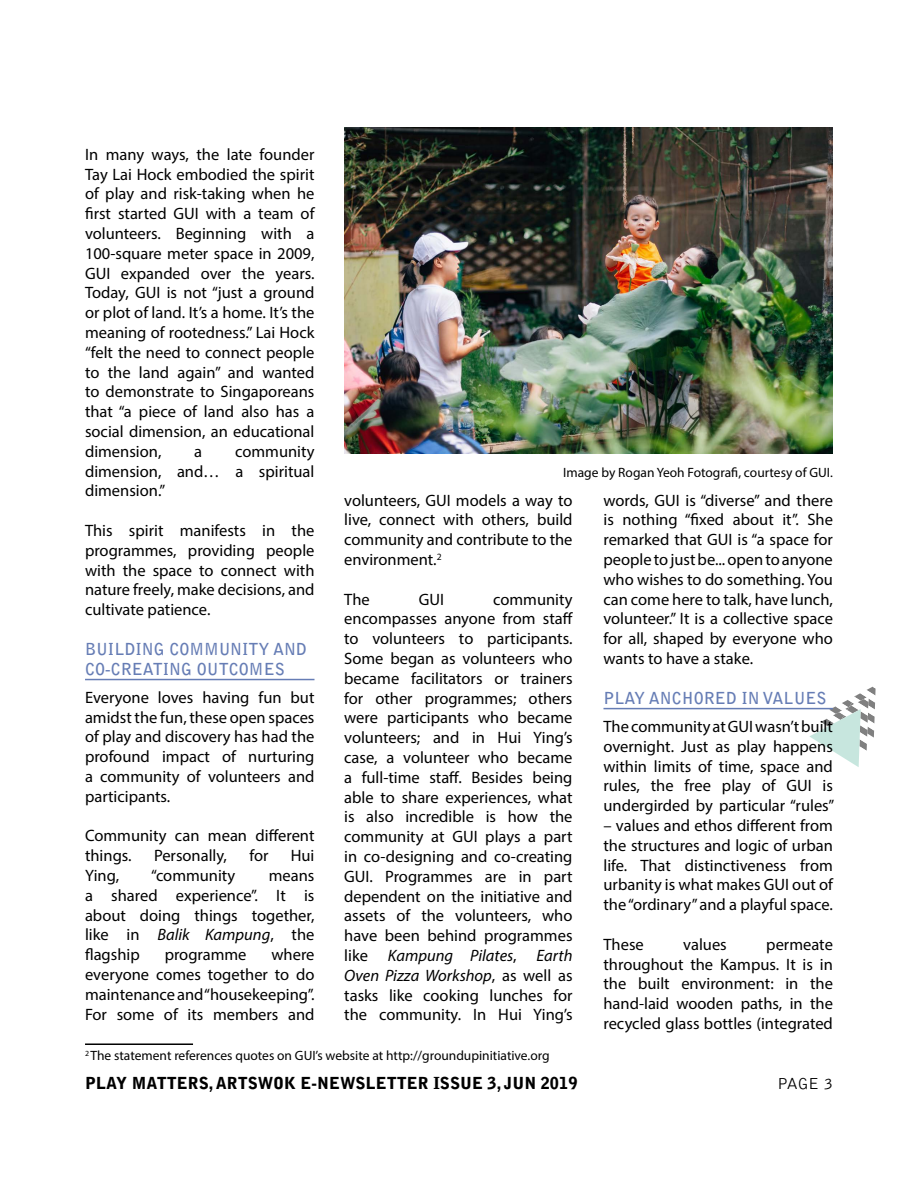
<style>
.page{position:relative;width:918px;height:1188px;background:#fff}
.page>*{position:absolute;margin:0;border:0;box-sizing:border-box;transform-origin:0 0}
.t1{font:16.5px/19.8px "Myriad Pro";color:#000;text-align:justify}
.t2{font:700 16.5px/19.8px "Bell Gothic Std";color:#667db5}
.t3{font:900 16.5px "Bell Gothic Std";color:#000}
.t4{font:300 16.5px "Bell Gothic Std";color:#000}
.t5{font:13.5px "Myriad Pro";color:#000}
.s1{font-style:italic}
</style>
<div class="page">
<svg style="left:809px;top:686px;width:67px;height:81px"></svg>
<hr style="left:85px;top:679px;width:230px;height:1px;background:#667db5">
<hr style="left:85px;top:1043px;width:108px;height:2px;background:#000">
<hr style="left:603px;top:708px;width:230px;height:1px;background:#667db5">
<img style="left:344px;top:128px;width:489px;height:325px">
<p class="t1" style="left:85px;top:144px;width:231px">In many ways, the late founder Tay Lai Hock embodied the spirit of play and risk-taking when he first started GUI with a team of volunteers. Beginning with a 100-square meter space in 2009, GUI expanded over the years.<br>Today, GUI is not “just a ground or plot of land. It’s a home. It’s the meaning of rootedness.” Lai Hock “felt the need to connect people to the land again” and wanted to demonstrate to Singaporeans that “a piece of land also has a social dimension, an educational dimension,</p>
<p class="t1" style="left:85px;top:441px;width:231px;text-indent:150px">community dimension, and… a spiritual dimension.”</p>
<p class="t1" style="left:85px;top:520px;width:231px">This spirit manifests in the programmes, providing people with the space to connect with nature freely, make decisions, and cultivate patience.</p>
<p class="t2" style="left:85px;top:639px;width:223px">BUILDING COMMUNITY AND<br>CO-CREATING OUTCOMES</p>
<p class="t1" style="left:85px;top:687px;width:231px">Everyone loves having fun but amidst the fun, these open spaces of play and discovery has had the profound impact of nurturing a community of volunteers and participants.</p>
<p class="t1" style="left:85px;top:826px;width:231px">Community can mean different things.</p>
<p class="t1" style="left:194px;top:441px;width:9px">a</p>
<p class="t5" style="left:563px;top:464px;width:271px">Image by Rogan Yeoh Fotografi, courtesy of GUI.</p>
<p class="t1" style="left:344px;top:490px;width:230px">volunteers, GUI models a way to live, connect with others, build community and contribute to the environment.<sup>2</sup></p>
<p class="t1" style="left:344px;top:589px;width:27px">The</p>
<p class="t1" style="left:419px;top:589px;width:27px">GUI</p>
<p class="t1" style="left:603px;top:490px;width:231px">words, GUI is “diverse” and there is nothing “fixed about it”. She remarked that GUI is “a space for people to just be... open to anyone who wishes to do something. You can come here to talk, have lunch, volunteer.” It is a collective space for all, shaped by everyone who wants to have a stake.</p>
<p class="t2" style="left:603px;top:688px;width:225px">PLAY ANCHORED IN VALUES</p>
<p class="t1" style="left:603px;top:716px;width:232px">The community at GUI wasn’t built overnight. Just as play happens within limits of time, space and rules, the free play of GUI is undergirded by particular “rules”</p>
<p class="t1" style="left:603px;top:815px;width:231px">– values and ethos different from the structures and logic of urban life. That distinctiveness from urbanity is what makes GUI out of the “ordinary” and a playful space.</p>
<p class="t1" style="left:603px;top:934px;width:42px">These</p>
<p class="t1" style="left:683px;top:934px;width:45px">values</p>
<p class="t1" style="left:344px;top:589px;width:230px;text-indent:149px">community encompasses anyone from staff to volunteers to participants.<br>Some began as volunteers who became facilitators or trainers for other programmes; others were participants who became volunteers; and in Hui Ying’s case, a volunteer who became a full-time staff. Besides being able to share experiences, what is also incredible is how the community at GUI plays a part in co-designing and co-creating GUI. Programmes are in part dependent on the initiative and assets of the volunteers, who have been behind programmes like <span class="s1">Kampung Pilates</span>, <span class="s1">Earth Oven Pizza Workshop</span>, as well as tasks like cooking lunches for the community. In Hui Ying’s</p>
<p class="t1" style="left:154px;top:846px;width:75px">Personally,</p>
<p class="t1" style="left:249px;top:846px;width:21px">for</p>
<p class="t1" style="left:291px;top:846px;width:25px">Hui</p>
<p class="t1" style="left:85px;top:865px;width:36px">Ying,</p>
<p class="t1" style="left:151px;top:865px;width:86px">“community</p>
<p class="t1" style="left:85px;top:865px;width:231px;text-indent:184px">means a shared experience”. It is about doing things together, like in <span class="s1">Balik Kampung</span>, the flagship</p>
<p class="t1" style="left:603px;top:934px;width:231px;text-indent:163px">permeate throughout the Kampus. It is in the built environment: in the hand-laid wooden paths, in the recycled glass bottles (integrated</p>
<p class="t1" style="left:85px;top:945px;width:231px;text-indent:186px">where everyone comes together to do maintenance and “housekeeping”.<br>For some of its members and</p>
<p class="t5" style="left:85px;top:1048px;width:466px"><sup>2</sup> The statement references quotes on GUI’s website at http://groundupinitiative.org</p>
<p class="t1" style="left:165px;top:945px;width:83px">programme</p>
<p class="t3" style="left:85px;top:1073px;width:494px">PLAY MATTERS, ARTSWOK E-NEWSLETTER ISSUE 3, JUN 2019</p>
<p class="t4" style="left:777px;top:1075px;width:57px">PAGE 3</p>
</div>
